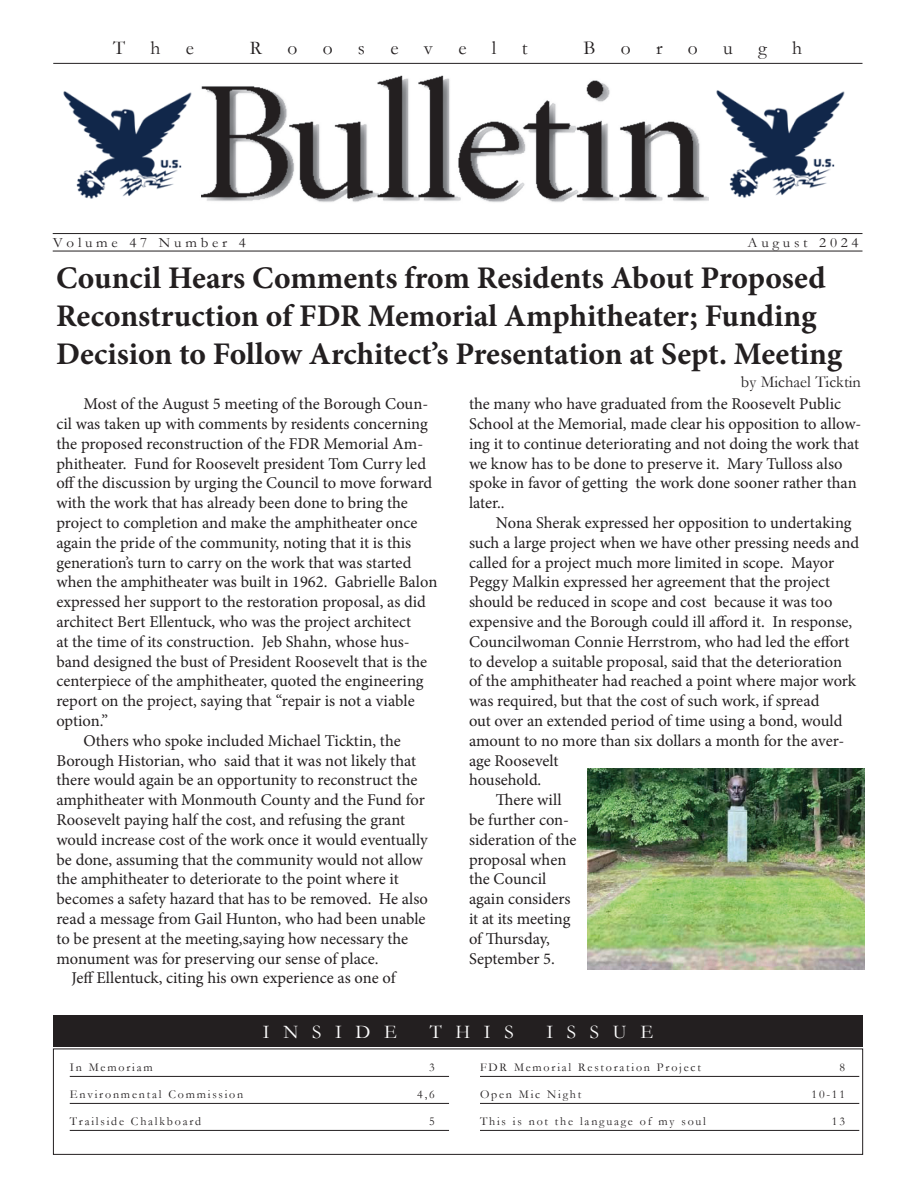
<style>
.page{position:relative;width:918px;height:1188px;background:#fff}
.page>*{position:absolute;margin:0;border:0;box-sizing:border-box;transform-origin:0 0}
.t1{font:700 31.5px/37.8px "Minion Pro";color:#231f20}
.t2{font:19.5px "Garamond";color:#231f20}
.t3{font:19.5px "Garamond";letter-spacing:.7em;color:#fff}
.t4{font:16.5px/19.8px "Minion Pro";letter-spacing:-.005em;color:#231f20}
.t5{font:16.5px "Garamond";color:#231f20}
.t6{font:14.25px "Garamond";letter-spacing:.25em;color:#231f20;scale:1.05 1}
.t7{font:12px "Garamond";letter-spacing:.15em;color:#231f20}
</style>
<div class="page">
<hr style="left:53px;top:233px;width:809px;height:1px;background:#231f20">
<hr style="left:53px;top:251px;width:809px;height:1px;background:#231f20">
<img style="left:201px;top:75px;width:508px;height:127px">
<hr style="left:70px;top:1076px;width:379px;height:1px;background:#231f20">
<hr style="left:70px;top:1103px;width:379px;height:1px;background:#231f20">
<hr style="left:70px;top:1130px;width:379px;height:1px;background:#231f20">
<hr style="left:480px;top:1076px;width:379px;height:1px;background:#231f20">
<hr style="left:480px;top:1103px;width:379px;height:1px;background:#231f20">
<hr style="left:480px;top:1130px;width:379px;height:1px;background:#231f20">
<div style="left:53px;top:1049px;width:810px;height:106px;border:1px solid #231f20"></div>
<hr style="left:53px;top:63px;width:810px;height:1px;background:#231f20">
<div style="left:53px;top:1016px;width:810px;height:31px;background:#231f20"></div>
<img style="left:63px;top:91px;width:129px;height:108px">
<img style="left:716px;top:90px;width:129px;height:108px">
<img style="left:588px;top:768px;width:276px;height:201px">
<p class="t2" style="left:113px;top:35px;width:13px">T</p>
<p class="t2" style="left:150px;top:35px;width:11px">h</p>
<p class="t2" style="left:186px;top:35px;width:10px">e</p>
<p class="t2" style="left:250px;top:35px;width:14px">R</p>
<p class="t2" style="left:287px;top:35px;width:11px">o</p>
<p class="t2" style="left:323px;top:35px;width:11px">o</p>
<p class="t2" style="left:358px;top:35px;width:9px">s</p>
<p class="t2" style="left:390px;top:35px;width:10px">e</p>
<p class="t2" style="left:424px;top:35px;width:11px">v</p>
<p class="t2" style="left:458px;top:35px;width:10px">e</p>
<p class="t2" style="left:492px;top:35px;width:6px">l</p>
<p class="t2" style="left:522px;top:35px;width:7px">t</p>
<p class="t2" style="left:583px;top:35px;width:13px">B</p>
<p class="t2" style="left:621px;top:35px;width:11px">o</p>
<p class="t2" style="left:656px;top:35px;width:8px">r</p>
<p class="t2" style="left:688px;top:35px;width:11px">o</p>
<p class="t2" style="left:723px;top:35px;width:11px">u</p>
<p class="t2" style="left:758px;top:35px;width:10px">g</p>
<p class="t2" style="left:792px;top:35px;width:11px">h</p>
<p class="t6" style="left:53px;top:233px;width:185px">Volume 47 Number 4</p>
<p class="t6" style="left:747px;top:233px;width:107px">August 2024</p>
<h1 class="t1" style="left:56px;top:259px;width:788px">Council Hears Comments from Residents About Proposed<br>Reconstruction of FDR Memorial Amphitheater; Funding<br>Decision to Follow Architect’s Presentation at Sept. Meeting</h1>
<p class="t5" style="left:741px;top:371px;width:122px">by Michael Ticktin</p>
<p class="t4" style="left:469px;top:394px;width:394px">the many who have graduated from the Roosevelt Public School at the Memorial, made clear his opposition to allow&shy;ing it to continue deteriorating and not doing the work that we know has to be done to preserve it. Mary Tulloss also spoke in favor of getting the work done sooner rather than later..</p>
<p class="t4" style="left:496px;top:513px;width:357px">Nona Sherak expressed her opposition to undertaking</p>
<p class="t4" style="left:469px;top:533px;width:392px">such a large project when we have other pressing needs and</p>
<p class="t4" style="left:469px;top:553px;width:367px">called for a project much more limited in scope. Mayor</p>
<p class="t4" style="left:469px;top:572px;width:363px">Peggy Malkin expressed her agreement that the project</p>
<p class="t4" style="left:469px;top:592px;width:365px">should be reduced in scope and cost because it was too</p>
<p class="t4" style="left:469px;top:612px;width:385px">expensive and the Borough could ill afford it. In response,</p>
<p class="t4" style="left:469px;top:632px;width:382px">Councilwoman Connie Herrstrom, who had led the effort</p>
<p class="t4" style="left:469px;top:652px;width:375px">to develop a suitable proposal, said that the deterioration</p>
<p class="t4" style="left:469px;top:671px;width:389px">of the amphitheater had reached a point where major work</p>
<p class="t4" style="left:469px;top:691px;width:352px">was required, but that the cost of such work, if spread</p>
<p class="t4" style="left:469px;top:711px;width:375px">out over an extended period of time using a bond, would</p>
<p class="t4" style="left:469px;top:731px;width:377px">amount to no more than six dollars a month for the aver-</p>
<p class="t4" style="left:469px;top:751px;width:91px">age Roosevelt</p>
<p class="t4" style="left:469px;top:770px;width:74px">household.</p>
<p class="t4" style="left:496px;top:790px;width:67px">There will</p>
<p class="t4" style="left:469px;top:810px;width:102px">be further con-</p>
<p class="t4" style="left:469px;top:830px;width:109px">sideration of the</p>
<p class="t4" style="left:469px;top:850px;width:99px">proposal when</p>
<p class="t4" style="left:469px;top:869px;width:79px">the Council</p>
<p class="t4" style="left:469px;top:889px;width:103px">again considers</p>
<p class="t4" style="left:469px;top:909px;width:103px">it at its meeting</p>
<p class="t4" style="left:469px;top:929px;width:83px">of Thursday,</p>
<p class="t4" style="left:469px;top:949px;width:87px">September 5.</p>
<p class="t4" style="left:83px;top:394px;width:346px">Most of the August 5 meeting of the Borough Coun-</p>
<p class="t4" style="left:56px;top:414px;width:373px">cil was taken up with comments by residents concerning</p>
<p class="t4" style="left:56px;top:434px;width:368px">the proposed reconstruction of the FDR Memorial Am-</p>
<p class="t4" style="left:56px;top:454px;width:371px">phitheater. Fund for Roosevelt president Tom Curry led</p>
<p class="t4" style="left:56px;top:473px;width:377px">off the discussion by urging the Council to move forward</p>
<p class="t4" style="left:56px;top:493px;width:353px">with the work that has already been done to bring the</p>
<p class="t4" style="left:56px;top:513px;width:363px">project to completion and make the amphitheater once</p>
<p class="t4" style="left:56px;top:533px;width:356px">again the pride of the community, noting that it is this</p>
<p class="t4" style="left:56px;top:553px;width:357px">generation’s turn to carry on the work that was started</p>
<p class="t4" style="left:56px;top:572px;width:382px">when the amphitheater was built in 1962. Gabrielle Balon</p>
<p class="t4" style="left:56px;top:592px;width:371px">expressed her support to the restoration proposal, as did</p>
<p class="t4" style="left:56px;top:612px;width:356px">architect Bert Ellentuck, who was the project architect</p>
<p class="t4" style="left:56px;top:632px;width:355px">at the time of its construction. Jeb Shahn, whose hus-</p>
<p class="t4" style="left:56px;top:652px;width:372px">band designed the bust of President Roosevelt that is the</p>
<p class="t4" style="left:56px;top:671px;width:369px">centerpiece of the amphitheater, quoted the engineering</p>
<p class="t4" style="left:56px;top:691px;width:360px">report on the project, saying that “repair is not a viable</p>
<p class="t4" style="left:56px;top:711px;width:53px">option.”</p>
<p class="t4" style="left:83px;top:731px;width:319px">Others who spoke included Michael Ticktin, the</p>
<p class="t4" style="left:56px;top:751px;width:361px">Borough Historian, who said that it was not likely that</p>
<p class="t4" style="left:56px;top:770px;width:363px">there would again be an opportunity to reconstruct the</p>
<p class="t4" style="left:56px;top:790px;width:370px">amphitheater with Monmouth County and the Fund for</p>
<p class="t4" style="left:56px;top:810px;width:350px">Roosevelt paying half the cost, and refusing the grant</p>
<p class="t4" style="left:56px;top:830px;width:373px">would increase cost of the work once it would eventually</p>
<p class="t4" style="left:56px;top:850px;width:368px">be done, assuming that the community would not allow</p>
<p class="t4" style="left:56px;top:869px;width:344px">the amphitheater to deteriorate to the point where it</p>
<p class="t4" style="left:56px;top:889px;width:373px">becomes a safety hazard that has to be removed. He also</p>
<p class="t4" style="left:56px;top:909px;width:371px">read a message from Gail Hunton, who had been unable</p>
<p class="t4" style="left:56px;top:929px;width:353px">to be present at the meeting,saying how necessary the</p>
<p class="t4" style="left:56px;top:949px;width:324px">monument was for preserving our sense of place.</p>
<p class="t4" style="left:71px;top:968px;width:326px">Jeff Ellentuck, citing his own experience as one of</p>
<p class="t3" style="left:263px;top:1018px;width:136px">INSIDE</p>
<p class="t3" style="left:430px;top:1018px;width:86px">THIS</p>
<p class="t3" style="left:546px;top:1018px;width:108px">ISSUE</p>
<p class="t7" style="left:70px;top:1059px;width:84px">In Memoriam</p>
<p class="t7" style="left:429px;top:1059px;width:7px">3</p>
<p class="t7" style="left:70px;top:1086px;width:175px">Environmental Commission</p>
<p class="t7" style="left:417px;top:1086px;width:19px">4,6</p>
<p class="t7" style="left:70px;top:1113px;width:133px">Trailside Chalkboard</p>
<p class="t7" style="left:429px;top:1113px;width:7px">5</p>
<p class="t7" style="left:480px;top:1059px;width:222px">FDR Memorial Restoration Project</p>
<p class="t7" style="left:839px;top:1059px;width:7px">8</p>
<p class="t7" style="left:480px;top:1086px;width:103px">Open Mic Night</p>
<p class="t7" style="left:812px;top:1086px;width:35px">10-11</p>
<p class="t7" style="left:480px;top:1113px;width:228px">This is not the language of my soul</p>
<p class="t7" style="left:832px;top:1113px;width:15px">13</p>
</div>
